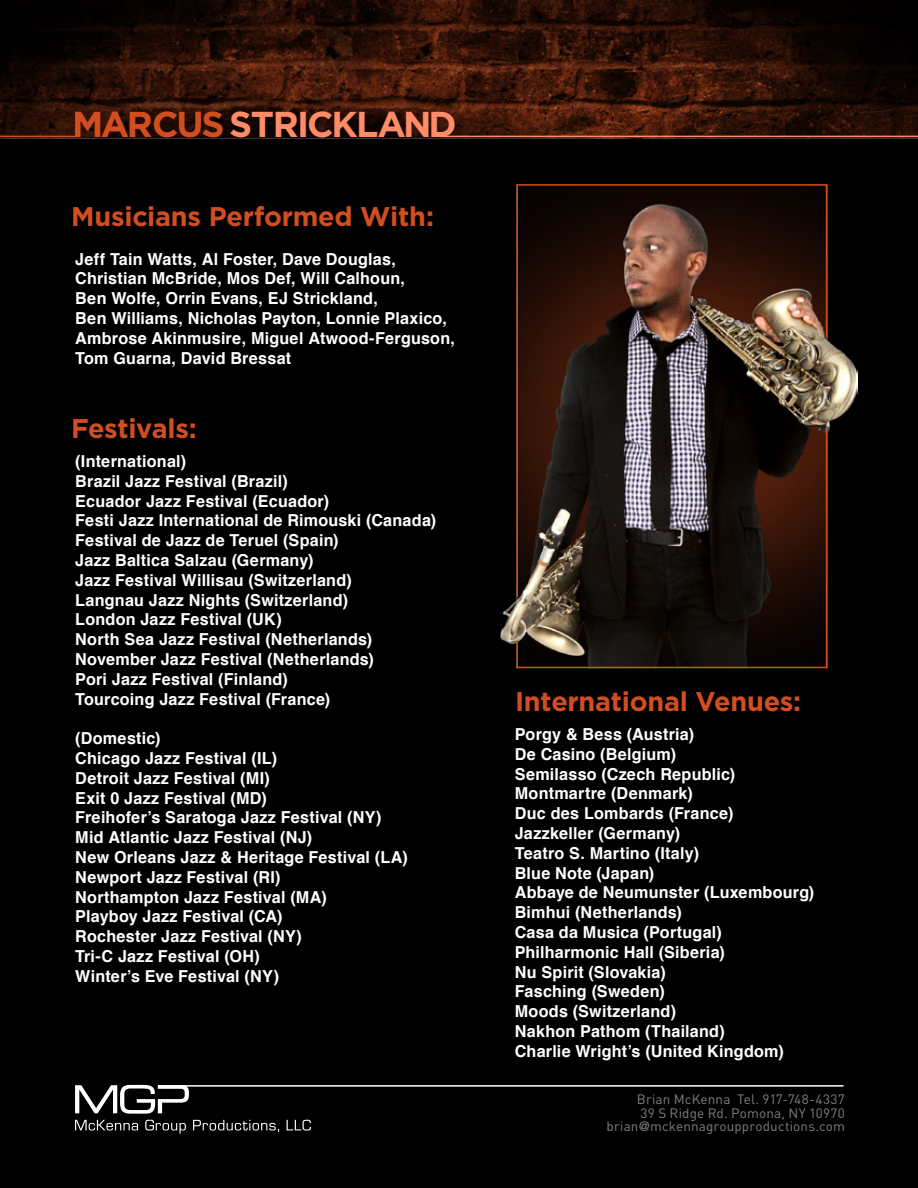
<style>
.page{position:relative;width:918px;height:1188px;background:#000}
.page>*{position:absolute;margin:0;border:0;box-sizing:border-box;transform-origin:0 0}
.t1{font:700 36px "Gotham";letter-spacing:-.055em;color:#ff8c66}
.t2{font:700 27px "Gotham";letter-spacing:-.01em;color:#d24e20}
.t3{font:700 16.5px/19.8px "Helvetica";letter-spacing:.015em;color:#fff}
.t4{font:13.5px/13.5px "DIN";letter-spacing:.01em;color:#808080;text-align:right}
.s1{color:#d24e20}
.s2{font-family:"DIN Engschrift"}
</style>
<div class="page">
<img style="left:0;top:0;width:918px;height:138px">
<svg style="left:75px;top:1120px;width:63px;height:11px"></svg>
<svg style="left:145px;top:1120px;width:41px;height:14px"></svg>
<svg style="left:193px;top:1120px;width:86px;height:12px"></svg>
<svg style="left:287px;top:1120px;width:24px;height:11px"></svg>
<svg style="left:75px;top:1085px;width:114px;height:29px"></svg>
<hr style="left:0;top:136px;width:77px;height:1px;background:#d24e20">
<hr style="left:441px;top:136px;width:477px;height:1px;background:#ff8c66">
<hr style="left:158px;top:1085px;width:685px;height:2px;background:#fff">
<img style="left:500px;top:340px;width:358px;height:305px">
<img style="left:516px;top:184px;width:312px;height:246px">
<svg style="left:516px;top:430px;width:312px;height:239px"></svg>
<h1 class="t1" style="left:72px;top:103px;width:386px"><span class="s1">MARCUS</span> STRICKLAND</h1>
<h2 class="t2" style="left:71px;top:201px;width:364px">Musicians Performed With:</h2>
<p class="t3" style="left:75px;top:249px;width:381px">Jeff Tain Watts, Al Foster, Dave Douglas, Christian McBride, Mos Def, Will Calhoun,<br>Ben Wolfe, Orrin Evans, EJ Strickland,<br>Ben Williams, Nicholas Payton, Lonnie Plaxico, Ambrose Akinmusire, Miguel Atwood-Ferguson, Tom Guarna, David Bressat</p>
<h2 class="t2" style="left:71px;top:413px;width:127px">Festivals:</h2>
<p class="t3" style="left:75px;top:452px;width:362px">(International)<br>Brazil Jazz Festival (Brazil)<br>Ecuador Jazz Festival (Ecuador)<br>Festi Jazz International de Rimouski (Canada)<br>Festival de Jazz de Teruel (Spain)<br>Jazz Baltica Salzau (Germany)<br>Jazz Festival Willisau (Switzerland)<br>Langnau Jazz Nights (Switzerland)<br>London Jazz Festival (UK)<br>North Sea Jazz Festival (Netherlands)<br>November Jazz Festival (Netherlands)<br>Pori Jazz Festival (Finland)<br>Tourcoing Jazz Festival (France)</p>
<p class="t3" style="left:75px;top:729px;width:334px">(Domestic)<br>Chicago Jazz Festival (IL)<br>Detroit Jazz Festival (MI)<br>Exit 0 Jazz Festival (MD)<br>Freihofer’s Saratoga Jazz Festival (NY)<br>Mid Atlantic Jazz Festival (NJ)<br>New Orleans Jazz &amp; Heritage Festival (LA)<br>Newport Jazz Festival (RI)<br>Northampton Jazz Festival (MA)<br>Playboy Jazz Festival (CA)<br>Rochester Jazz Festival (NY)<br>Tri-C Jazz Festival (OH)<br>Winter’s Eve Festival (NY)</p>
<p class="t3" style="left:515px;top:725px;width:301px">Porgy &amp; Bess (Austria)<br>De Casino (Belgium)<br>Semilasso (Czech Republic)<br>Montmartre (Denmark)<br>Duc des Lombards (France)<br>Jazzkeller (Germany)<br>Teatro S. Martino (Italy)<br>Blue Note (Japan)<br>Abbaye de Neumunster (Luxembourg)<br>Bimhui (Netherlands)<br>Casa da Musica (Portugal)<br>Philharmonic Hall (Siberia)<br>Nu Spirit (Slovakia)<br>Fasching (Sweden)<br>Moods (Switzerland)<br>Nakhon Pathom (Thailand)<br>Charlie Wright’s (United Kingdom)</p>
<h2 class="t2" style="left:515px;top:686px;width:288px">International Venues:</h2>
<p class="t4" style="left:607px;top:1092px;width:240px">Brian McKenna Tel. 917-748-4337<br>39 S Ridge Rd. Pomona, NY 10970 brian<span class="s2">@</span>mckennagroupproductions.com</p>
</div>
